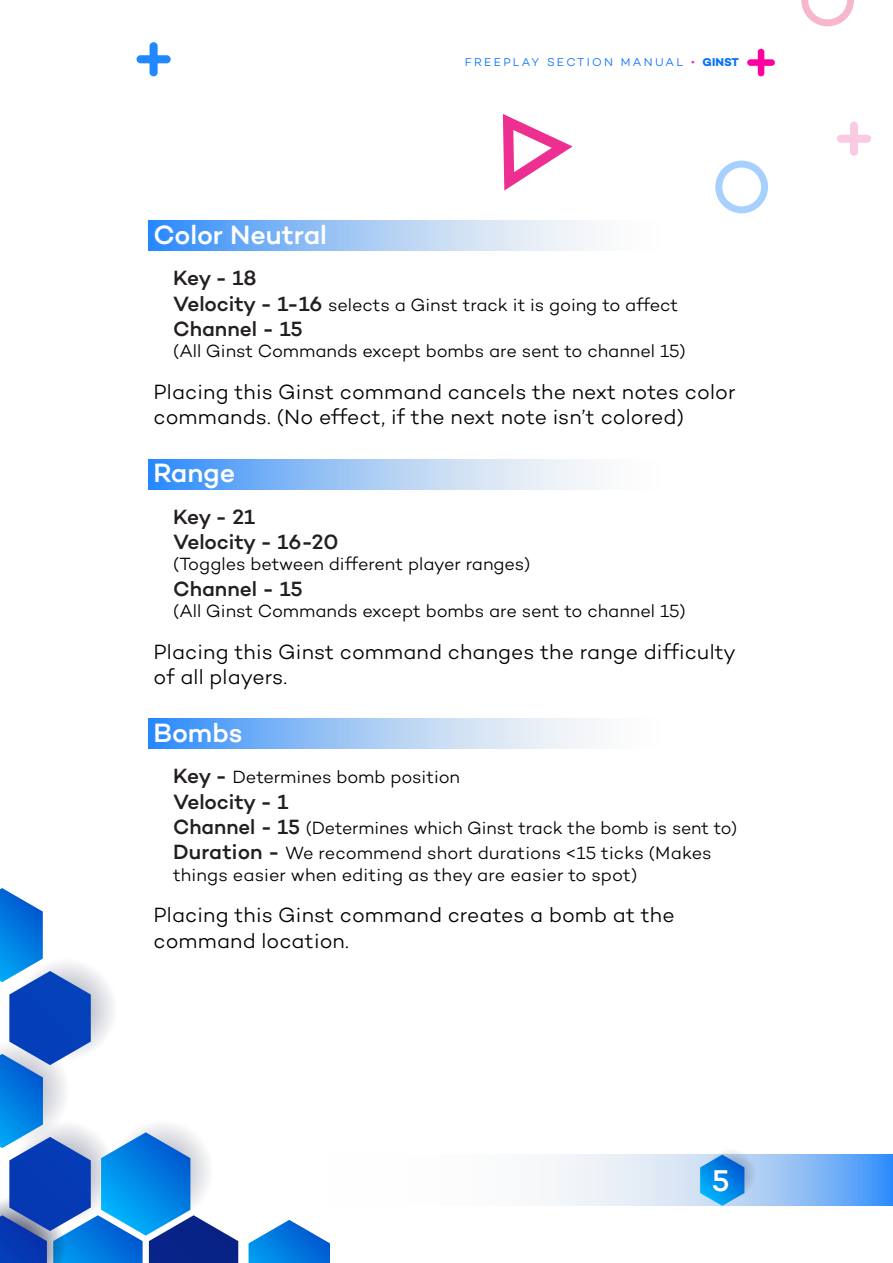
<style>
.page{position:relative;width:893px;height:1263px;background:#fff}
.page>*{position:absolute;margin:0;border:0;box-sizing:border-box;transform-origin:0 0}
.t1{font:500 30.6px "Campton";color:#fff}
.t2{font:500 27px "Campton";letter-spacing:-.005em;color:#fff}
.t3{font:300 21px/25.2px "Campton";letter-spacing:.005em;color:#000}
.t4{font:500 21px/25.2px "Campton";letter-spacing:-.005em;color:#231f20}
.t5{font:300 18px/25.2px "Campton";color:#000}
.t6{font:300 11.55px "Campton";letter-spacing:.2em;color:#0670fc}
.s1{color:#ed2f92}
.s2{font-weight:700}
.s3{font-weight:500;font-size:21px;color:#231f20}
</style>
<div class="page">
<svg style="left:148px;top:221px;width:442px;height:29px;background:#a0c7f6"></svg>
<svg style="left:148px;top:460px;width:442px;height:29px;background:#a0c7f6"></svg>
<svg style="left:148px;top:719px;width:442px;height:29px;background:#a0c7f6"></svg>
<svg style="left:550px;top:1154px;width:343px;height:52px;background:#b1d0f6"></svg>
<svg style="left:249px;top:1220px;width:81px;height:43px"></svg>
<svg style="left:0;top:888px;width:238px;height:375px"></svg>
<svg style="left:705px;top:1148px;width:51px;height:51px"></svg>
<svg style="left:700px;top:1154px;width:44px;height:52px;background:#319ae8"></svg>
<svg style="left:715px;top:161px;width:53px;height:52px"></svg>
<svg style="left:801px;top:0;width:53px;height:26px"></svg>
<div style="left:150px;top:42px;width:8px;height:34px;background:#2188ff;border-radius:4px"></div>
<div style="left:137px;top:55px;width:34px;height:8px;background:#2188ff;border-radius:4px"></div>
<div style="left:850px;top:122px;width:8px;height:34px;background:#fac9e2;border-radius:4px"></div>
<div style="left:837px;top:135px;width:34px;height:8px;background:#fac9e2;border-radius:4px"></div>
<div style="left:758px;top:49px;width:6px;height:27px;background:#ff00a0;border-radius:3px"></div>
<div style="left:747px;top:59px;width:28px;height:7px;background:#ff00a0;border-radius:3px"></div>
<svg style="left:503px;top:114px;width:70px;height:77px"></svg>
<p class="t6" style="left:465px;top:55px;width:276px">FREEPLAY SECTION MANUAL <span class="s1">•</span> <span class="s2">GINST</span></p>
<h2 class="t2" style="left:154px;top:217px;width:175px">Color Neutral</h2>
<p class="t4" style="left:173px;top:265px;width:85px">Key - 18</p>
<p class="t5" style="left:173px;top:292px;width:507px"><span class="s3">Velocity - 1-16</span> selects a Ginst track it is going to affect</p>
<p class="t4" style="left:173px;top:316px;width:131px">Channel - 15</p>
<p class="t5" style="left:173px;top:338px;width:514px">(All Ginst Commands except bombs are sent to channel 15)</p>
<p class="t3" style="left:154px;top:379px;width:583px">Placing this Ginst command cancels the next notes color commands. (No effect, if the next note isn’t colored)</p>
<h2 class="t2" style="left:154px;top:456px;width:83px">Range</h2>
<p class="t4" style="left:173px;top:503px;width:167px">Key - 21<br>Velocity - 16-20</p>
<p class="t5" style="left:173px;top:551px;width:359px">(Toggles between different player ranges)</p>
<p class="t4" style="left:173px;top:575px;width:131px">Channel - 15</p>
<p class="t5" style="left:173px;top:598px;width:514px">(All Ginst Commands except bombs are sent to channel 15)</p>
<p class="t3" style="left:154px;top:639px;width:584px">Placing this Ginst command changes the range difficulty of all players.</p>
<h2 class="t2" style="left:154px;top:715px;width:90px">Bombs</h2>
<p class="t5" style="left:173px;top:764px;width:289px"><span class="s3">Key -</span> Determines bomb position</p>
<p class="t4" style="left:173px;top:788px;width:117px">Velocity - 1</p>
<p class="t5" style="left:173px;top:815px;width:565px"><span class="s3">Channel - 15</span> (Determines which Ginst track the bomb is sent to)<br><span class="s3">Duration -</span> We recommend short durations &lt;15 ticks (Makes</p>
<p class="t5" style="left:173px;top:862px;width:466px">things easier when editing as they are easier to spot)</p>
<p class="t3" style="left:154px;top:902px;width:522px">Placing this Ginst command creates a bomb at the command location.</p>
<h1 class="t1" style="left:712px;top:1161px;width:20px">5</h1>
</div>
